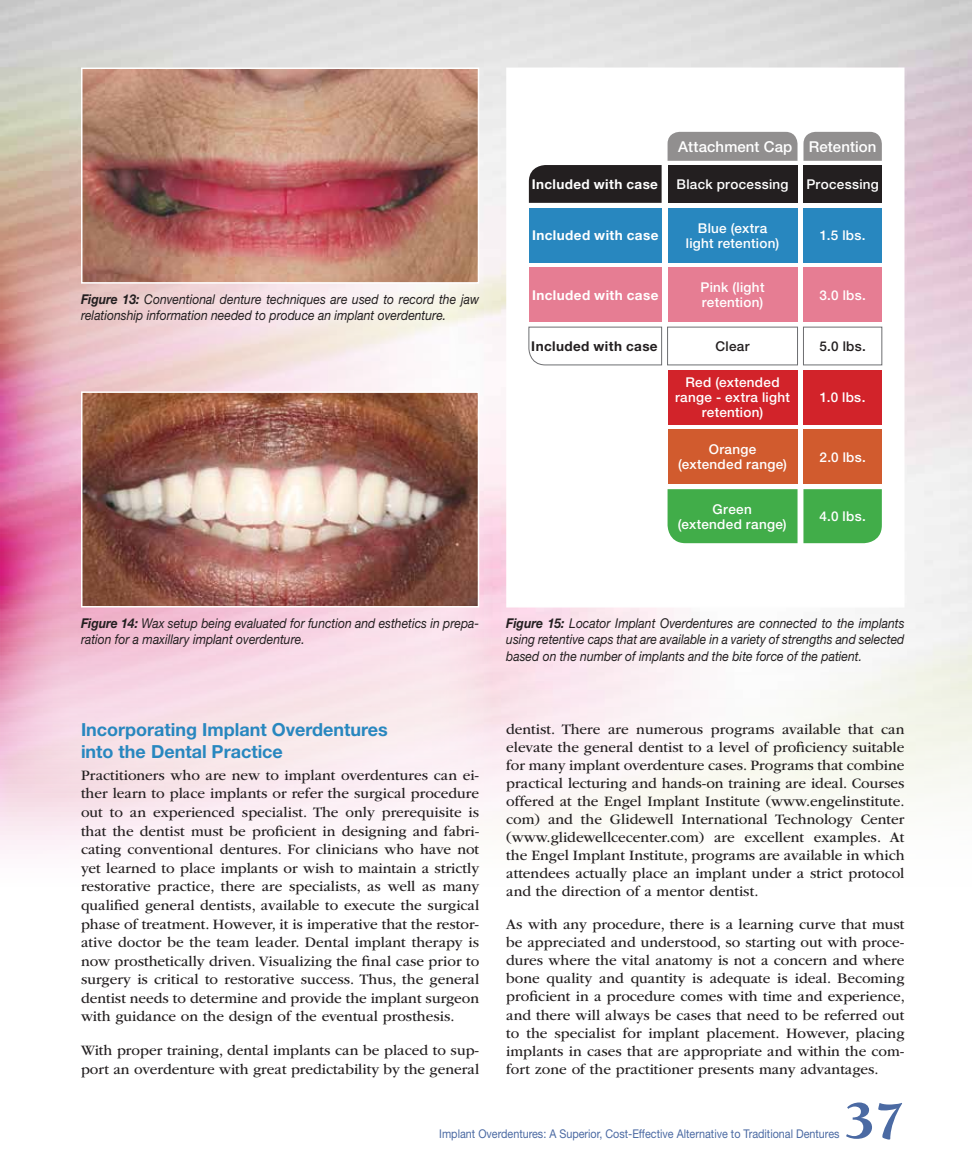
<style>
.page{position:relative;width:972px;height:1175px;background:#fff}
.page>*{position:absolute;margin:0;border:0;box-sizing:border-box;transform-origin:0 0}
.t1{font:900 54px "Berkeley Std";color:#4b6aa3}
.t2{font:700 18px/21.6px "Helvetica Neue LT Std";color:#2887bf}
.t3{font:15px/18px "ITC Garamond Std";color:#231f20;text-align:justify}
.t4{font:500 15px "Helvetica Neue LT Std";letter-spacing:.005em;color:#fff}
.t5{font:italic 13.5px/16.5px "Helvetica Neue LT Std";color:#231f20;scale:.9 1}
.t6{font:500 13.5px/15px "Helvetica Neue LT Std";letter-spacing:.02em;color:#fff;text-align:center}
.t7{font:700 13.5px "Helvetica Neue LT Std";letter-spacing:.03em;color:#fff}
.t8{font:700 13.5px "Helvetica Neue LT Std";letter-spacing:.03em;color:#231f20}
.t9{font:500 13.5px "Helvetica Neue LT Std";letter-spacing:.02em;color:#231f20}
.t10{font:12px "Helvetica Neue LT Std";color:#4b6aa3;scale:.9 1}
.s1{font-weight:700}
</style>
<div class="page">
<svg style="left:1px;top:507px;width:492px;height:289px;background:#f5d0df"></svg>
<svg style="left:1px;top:245px;width:493px;height:262px"></svg>
<img style="left:84px;top:71px;width:392px;height:210px">
<div style="left:81px;top:68px;width:398px;height:216px;border:2px solid #fff"></div>
<img style="left:84px;top:394px;width:392px;height:210px">
<div style="left:81px;top:391px;width:398px;height:216px;border:2px solid #fff"></div>
<div style="left:803px;top:370px;width:79px;height:54px;background:#d2232a"></div>
<div style="left:803px;top:430px;width:79px;height:54px;background:#d15b2e"></div>
<div style="left:803px;top:165px;width:79px;height:38px;background:#231f20"></div>
<div style="left:803px;top:327px;width:79px;height:38px;border:1px solid #6d6e71"></div>
<div style="left:803px;top:208px;width:79px;height:54px;background:#2887bf"></div>
<div style="left:803px;top:268px;width:79px;height:54px;background:#e67d93"></div>
<svg style="left:668px;top:132px;width:214px;height:29px;background:#969494"></svg>
<div style="left:668px;top:370px;width:130px;height:54px;background:#d2232a"></div>
<div style="left:668px;top:430px;width:130px;height:54px;background:#d15b2e"></div>
<div style="left:668px;top:489px;width:214px;height:54px;background:#41ad49"></div>
<div style="left:668px;top:165px;width:130px;height:38px;background:#231f20"></div>
<div style="left:667px;top:327px;width:131px;height:38px;border:1px solid #6d6e71"></div>
<div style="left:668px;top:208px;width:130px;height:54px;background:#2887bf"></div>
<div style="left:668px;top:268px;width:130px;height:54px;background:#e67d93"></div>
<div style="left:529px;top:165px;width:133px;height:38px;background:#231f20"></div>
<svg style="left:528px;top:326px;width:134px;height:40px"></svg>
<div style="left:529px;top:208px;width:133px;height:54px;background:#2887bf"></div>
<div style="left:529px;top:268px;width:133px;height:54px;background:#e67d93"></div>
<p class="t5" style="left:81px;top:290px;width:444px"><span class="s1">Figure 13:</span> Conventional denture techniques are used to record the jaw relationship information needed to produce an implant overdenture.</p>
<p class="t4" style="left:678px;top:137px;width:116px">Attachment Cap</p>
<p class="t4" style="left:809px;top:137px;width:69px">Retention</p>
<p class="t7" style="left:532px;top:176px;width:128px">Included with case</p>
<p class="t6" style="left:676px;top:176px;width:114px">Black processing</p>
<p class="t6" style="left:806px;top:176px;width:74px">Processing</p>
<p class="t7" style="left:532px;top:227px;width:128px">Included with case</p>
<p class="t7" style="left:532px;top:286px;width:128px">Included with case</p>
<p class="t6" style="left:686px;top:220px;width:95px">Blue (extra light retention)</p>
<p class="t6" style="left:701px;top:279px;width:65px;text-align:left">Pink (light retention)</p>
<p class="t6" style="left:820px;top:228px;width:47px">1.5 lbs.</p>
<p class="t6" style="left:819px;top:287px;width:48px">3.0 lbs.</p>
<p class="t8" style="left:531px;top:338px;width:128px">Included with case</p>
<p class="t9" style="left:716px;top:338px;width:36px">Clear</p>
<p class="t9" style="left:819px;top:338px;width:48px">5.0 lbs.</p>
<p class="t6" style="left:675px;top:375px;width:116px">Red (extended range - extra light retention)</p>
<p class="t6" style="left:678px;top:441px;width:110px">Orange (extended range)</p>
<p class="t6" style="left:678px;top:501px;width:110px">Green<br>(extended range)</p>
<p class="t6" style="left:820px;top:390px;width:47px">1.0 lbs.</p>
<p class="t6" style="left:819px;top:449px;width:48px">2.0 lbs.</p>
<p class="t6" style="left:819px;top:508px;width:48px">4.0 lbs.</p>
<p class="t5" style="left:81px;top:614px;width:444px"><span class="s1">Figure 14:</span> Wax setup being evaluated for function and esthetics in prepa&shy;ration for a maxillary implant overdenture.</p>
<p class="t5" style="left:506px;top:614px;width:444px;text-align:justify"><span class="s1">Figure 15:</span> Locator Implant Overdentures are connected to the implants using retentive caps that are available in a variety of strengths and selected based on the number of implants and the bite force of the patient.</p>
<p class="t2" style="left:81px;top:718px;width:308px">Incorporating Implant Overdentures into the Dental Practice</p>
<p class="t3" style="left:81px;top:766px;width:400px;line-height:18.6px">Practitioners who are new to implant overdentures can ei&shy;ther learn to place implants or refer the surgical procedure out to an experienced specialist. The only prerequisite is that the dentist must be proficient in designing and fabri&shy;cating conventional dentures. For clinicians who have not yet learned to place implants or wish to maintain a strictly restorative practice, there are specialists, as well as many qualified general dentists, available to execute the surgical phase of treatment. However, it is imperative that the restor&shy;ative doctor be the team leader. Dental implant therapy is now prosthetically driven. Visualizing the final case prior to surgery is critical to restorative success. Thus, the general dentist needs to determine and provide the implant surgeon with guidance on the design of the eventual prosthesis.</p>
<p class="t3" style="left:81px;top:1041px;width:400px;line-height:18.6px">With proper training, dental implants can be placed to sup&shy;port an overdenture with great predictability by the general</p>
<p class="t3" style="left:506px;top:720px;width:400px">dentist. There are numerous programs available that can elevate the general dentist to a level of proficiency suitable for many implant overdenture cases. Programs that combine practical lecturing and hands-on training are ideal. Courses offered at the Engel Implant Institute (www.engelinstitute. com) and the Glidewell International Technology Center (www.glidewellcecenter.com) are excellent examples. At the Engel Implant Institute, programs are available in which attendees actually place an implant under a strict protocol and the direction of a mentor dentist.</p>
<p class="t3" style="left:506px;top:915px;width:400px">As with any procedure, there is a learning curve that must be appreciated and understood, so starting out with proce&shy;dures where the vital anatomy is not a concern and where bone quality and quantity is adequate is ideal. Becoming proficient in a procedure comes with time and experience, and there will always be cases that need to be referred out to the specialist for implant placement. However, placing implants in cases that are appropriate and within the com&shy;fort zone of the practitioner presents many advantages.</p>
<h1 class="t1" style="left:845px;top:1092px;width:61px">37</h1>
<p class="t10" style="left:439px;top:1126px;width:446px">Implant Overdentures: A Superior, Cost-Effective Alternative to Traditional Dentures</p>
</div>
